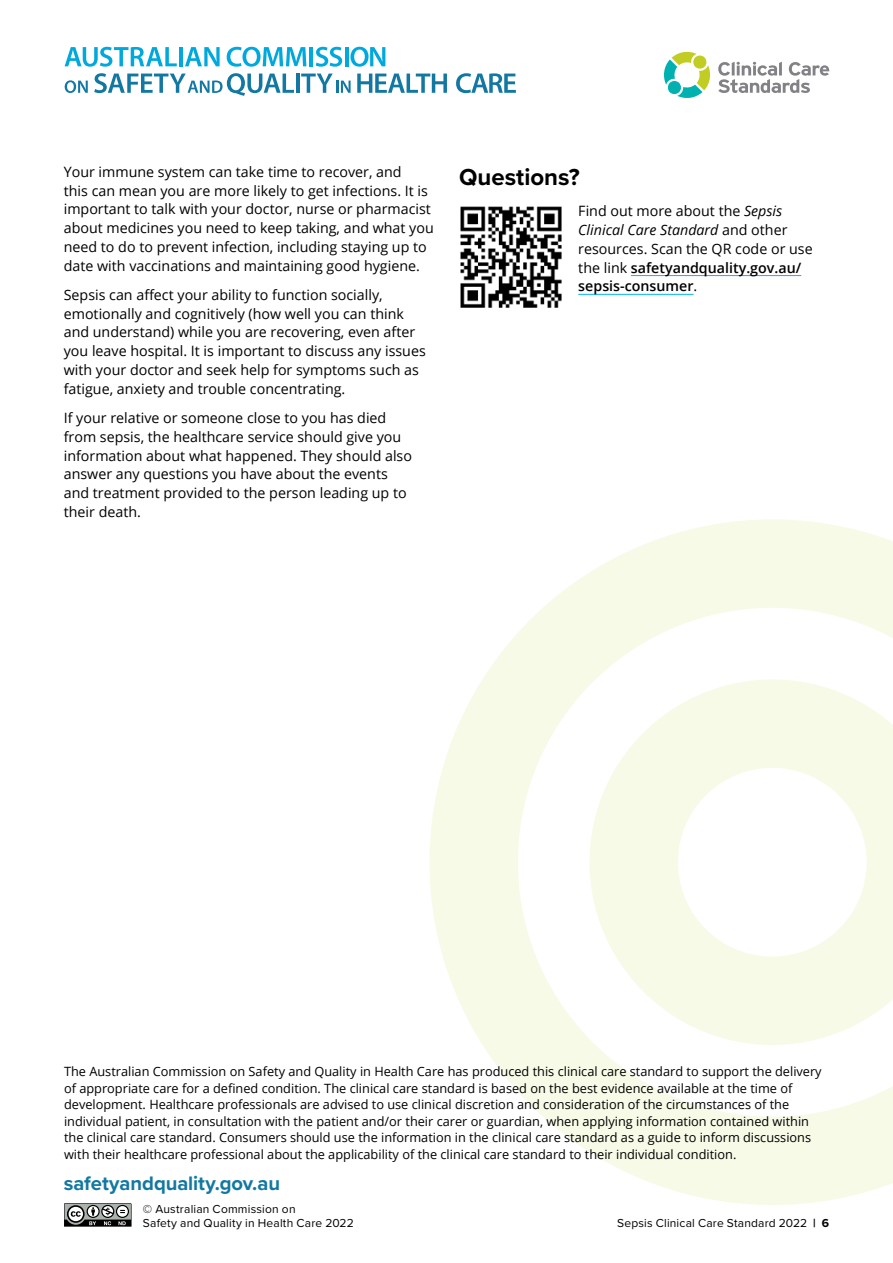
<style>
.page{position:relative;width:893px;height:1263px;background:#fff}
.page>*{position:absolute;margin:0;border:0;box-sizing:border-box;transform-origin:0 0}
.Heading_2{font:700 24px "Proxima Nova";color:#000}
.t1{font:700 20.25px "Proxima Nova";letter-spacing:-.005em;color:#1278a2}
.t2{font:14.25px/18.8px "Open Sans";color:#000}
.Disclaimer__span{font:12.75px/16.6px "Open Sans";color:#000}
.Copyright{font:12px "Proxima Nova";letter-spacing:.015em;color:#000}
.s1{font-style:italic}
.s2{font-weight:600}
.s3{font-weight:700}
</style>
<div class="page">
<svg style="left:718px;top:62px;width:111px;height:31px"></svg>
<svg style="left:664px;top:51px;width:47px;height:47px"></svg>
<svg style="left:65px;top:47px;width:112px;height:20px"></svg>
<hr style="left:179px;top:47px;width:4px;height:19px;background:#00a9dd">
<svg style="left:185px;top:47px;width:35px;height:19px"></svg>
<svg style="left:227px;top:47px;width:79px;height:20px"></svg>
<hr style="left:310px;top:47px;width:3px;height:19px;background:#00a9dd">
<svg style="left:316px;top:47px;width:26px;height:20px"></svg>
<hr style="left:345px;top:47px;width:3px;height:19px;background:#00a9dd">
<svg style="left:350px;top:47px;width:35px;height:20px"></svg>
<svg style="left:65px;top:80px;width:23px;height:13px"></svg>
<svg style="left:94px;top:73px;width:200px;height:23px"></svg>
<hr style="left:296px;top:74px;width:3px;height:19px;background:#1278a2">
<svg style="left:301px;top:74px;width:50px;height:19px"></svg>
<svg style="left:357px;top:74px;width:90px;height:19px"></svg>
<svg style="left:456px;top:73px;width:60px;height:20px"></svg>
<svg style="left:429px;top:519px;width:464px;height:686px;fill:#f8fae8"></svg>
<svg style="left:579px;top:669px;width:314px;height:386px;fill:#f8fae8"></svg>
<hr style="left:631px;top:275px;width:170px;height:1px;background:#00b6f1">
<hr style="left:578px;top:294px;width:115px;height:1px;background:#00b6f1">
<img style="left:460px;top:206px;width:102px;height:102px">
<svg style="left:64px;top:1203px;width:68px;height:24px;background:#747775"></svg>
<p class="t2" style="left:64px;top:162px;width:371px">Your immune system can take time to recover, and<br>this can mean you are more likely to get infections. It is important to talk with your doctor, nurse or pharmacist about medicines you need to keep taking, and what you need to do to prevent infection, including staying up to date with vaccinations and maintaining good hygiene.</p>
<p class="t2" style="left:64px;top:285px;width:364px">Sepsis can affect your ability to function socially, emotionally and cognitively (how well you can think and understand) while you are recovering, even after you leave hospital. It is important to discuss any issues with your doctor and seek help for symptoms such as fatigue, anxiety and trouble concentrating.</p>
<p class="t2" style="left:64px;top:408px;width:350px">If your relative or someone close to you has died from sepsis, the healthcare service should give you information about what happened. They should also answer any questions you have about the events and treatment provided to the person leading up to their death.</p>
<h2 class="Heading_2" style="left:459px;top:159px;width:122px">Questions?</h2>
<p class="t2" style="left:578px;top:201px;width:236px">Find out more about the <span class="s1">Sepsis<br>Clinical Care Standard</span> and other resources. Scan the QR code or use the link <span class="s2">safetyandquality.gov.au/ sepsis-consumer</span>.</p>
<p class="Disclaimer__span" style="left:64px;top:1063px;width:759px">The Australian Commission on Safety and Quality in Health Care has produced this clinical care standard to support the delivery of appropriate care for a defined condition. The clinical care standard is based on the best evidence available at the time of development. Healthcare professionals are advised to use clinical discretion and consideration of the circumstances of the individual patient, in consultation with the patient and/or their carer or guardian, when applying information contained within the clinical care standard. Consumers should use the information in the clinical care standard as a guide to inform discussions with their healthcare professional about the applicability of the clinical care standard to their individual condition.</p>
<p class="t1" style="left:64px;top:1168px;width:218px">safetyandquality.gov.au</p>
<p class="Copyright" style="left:143px;top:1200px;width:154px">© Australian Commission on</p>
<p class="Copyright" style="left:143px;top:1214px;width:212px">Safety and Quality in Health Care 2022</p>
<p class="Copyright" style="left:617px;top:1214px;width:214px">Sepsis Clinical Care Standard 2022 <span class="s3">| 6</span></p>
</div>
